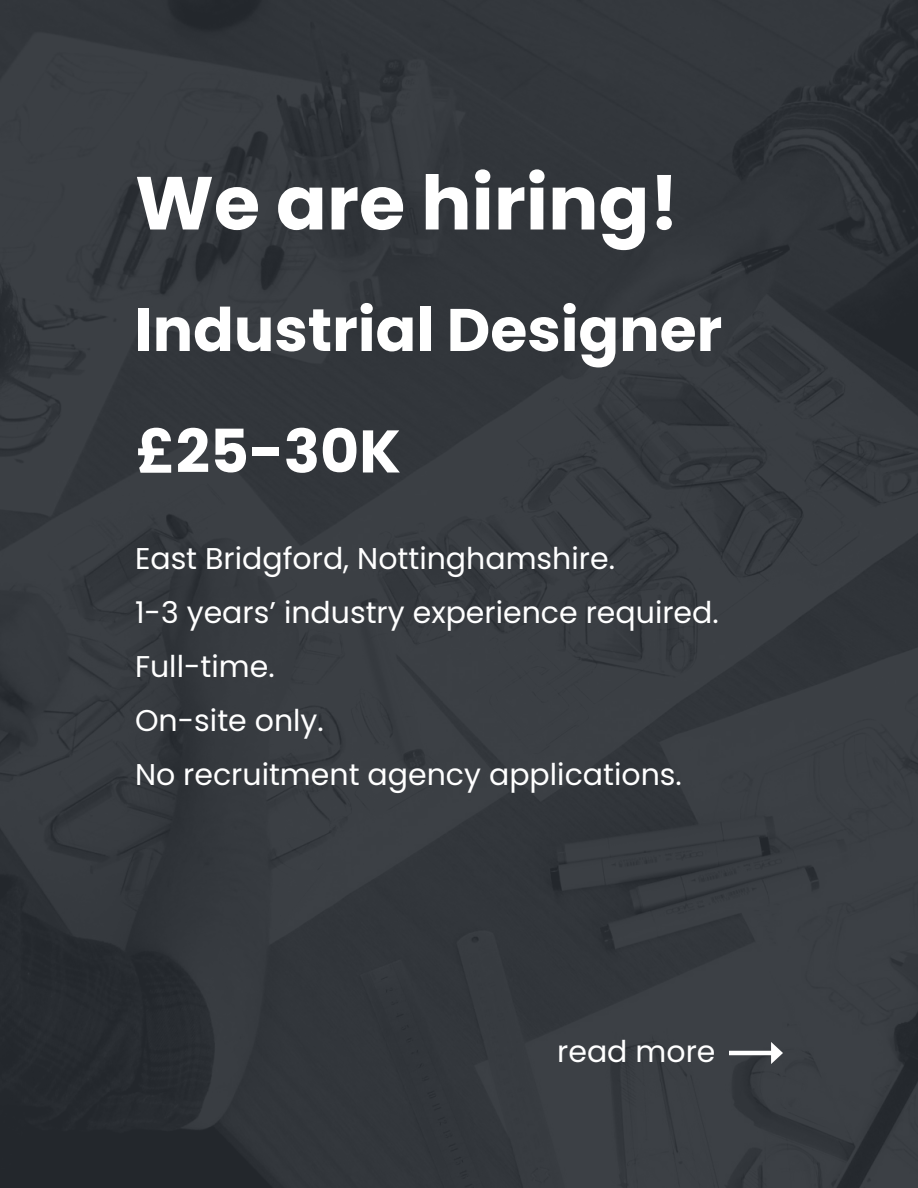
<style>
.page{position:relative;width:918px;height:1188px;background:#fff}
.page>*{position:absolute;margin:0;border:0;box-sizing:border-box;transform-origin:0 0}
.t1{font:700 75px "Poppins";color:#fff}
.t2{font:700 60px "Poppins";color:#fff}
.t3{font:30px "Poppins";color:#fff}
</style>
<div class="page">
<img style="left:0;top:0;width:918px;height:1188px">
<hr style="left:729px;top:1051px;width:46px;height:4px;background:#fff">
<svg style="left:771px;top:1042px;width:12px;height:22px"></svg>
<p class="t1" style="left:135px;top:160px;width:545px">We are hiring!</p>
<p class="t2" style="left:135px;top:295px;width:589px">Industrial Designer</p>
<p class="t2" style="left:136px;top:417px;width:267px">£25-30K</p>
<p class="t3" style="left:135px;top:541px;width:481px">East Bridgford, Nottinghamshire.</p>
<p class="t3" style="left:135px;top:595px;width:585px">1-3 years’ industry experience required.</p>
<p class="t3" style="left:135px;top:649px;width:141px">Full-time.</p>
<p class="t3" style="left:135px;top:703px;width:190px">On-site only.</p>
<p class="t3" style="left:135px;top:757px;width:548px">No recruitment agency applications.</p>
<p class="t3" style="left:557px;top:1034px;width:160px">read more</p>
</div>
